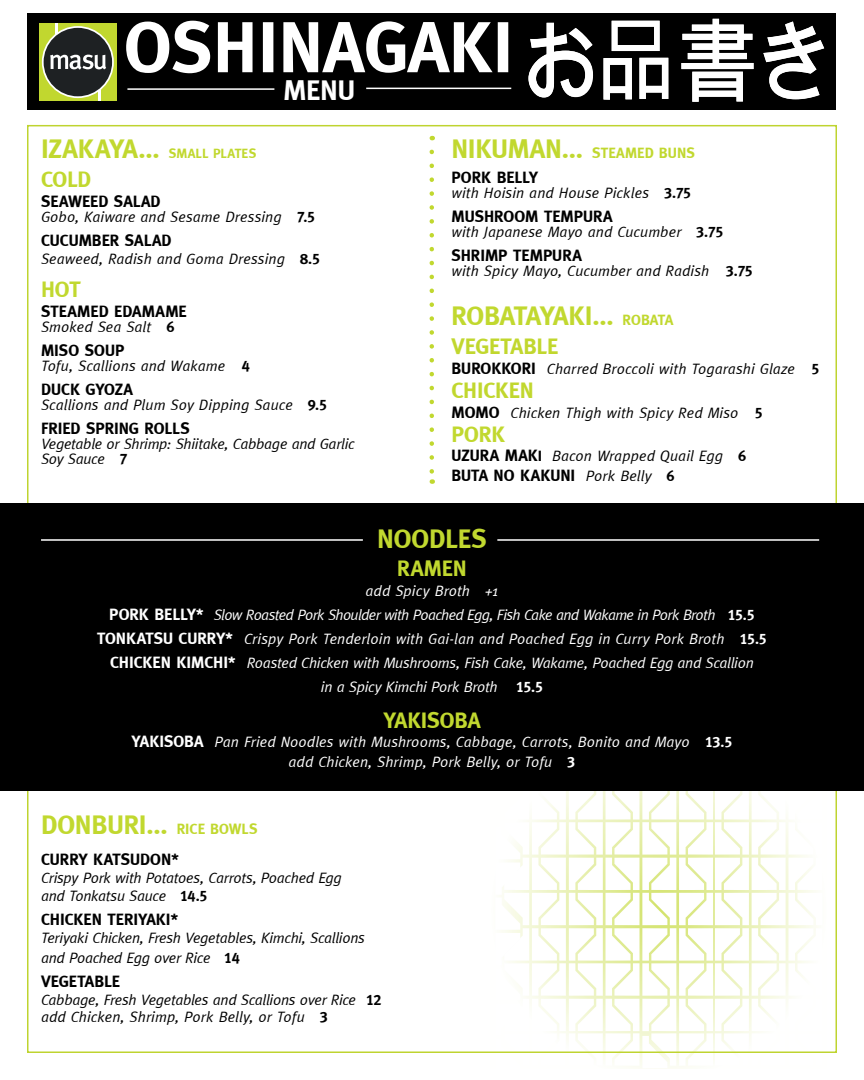
<style>
.page{position:relative;width:864px;height:1080px;background:#fff}
.page>*{position:absolute;margin:0;border:0;box-sizing:border-box;transform-origin:0 0}
.t1{font:700 72px "Meta";color:#fff}
.t2{font:28.5px "Meta Bold Caps";color:#fff}
.t3{font:700 27px "Meta";letter-spacing:-.01em;color:#c1d82f}
.t4{font:22.5px "Meta Bold Caps";letter-spacing:-.005em;color:#c1d82f}
.t5{font:22.5px "Meta Bold Caps";letter-spacing:-.005em;color:#c1d72e}
.t6{font:16.5px "Meta Bold Caps";color:#000}
.t7{font:italic 15px/16.5px "Meta";color:#000}
.t8{font:italic 15px/24px "Meta";letter-spacing:-.01em;color:#fff;text-align:center}
.t9{font:italic 15px/15px "Meta";letter-spacing:-.02em;color:#000}
.t10{font:italic 15px/19.5px "Meta";letter-spacing:.01em;color:#fff;text-align:center}
.t11{font:700 15px "Meta";letter-spacing:.005em;color:#c1d82f}
.t12{font:700 13.5px "Meta";letter-spacing:.01em;color:#c1d82f}
.s1{font-size:27px}
.s2{font-family:"Meta Bold Caps";font-style:normal}
.s3{font-size:15px}
.s4{font-family:"Meta Bold Caps";font-style:normal;font-size:16.5px}
.s5{font-family:"Meta";font-style:italic;font-size:15px}
</style>
<div class="page">
<div style="left:28px;top:14px;width:808px;height:96px;background:#000"></div>
<svg style="left:495px;top:790px;width:327px;height:279px"></svg>
<div style="left:0;top:503px;width:864px;height:287px;background:#000"></div>
<hr style="left:41px;top:539px;width:322px;height:2px;background:#fff">
<div style="left:39px;top:23px;width:78px;height:78px;background:#c1d72f"></div>
<hr style="left:98px;top:79px;width:2px;height:22px;background:#fff">
<hr style="left:56px;top:23px;width:2px;height:22px;background:#fff">
<svg style="left:42px;top:26px;width:72px;height:72px"></svg>
<div style="left:44px;top:28px;width:68px;height:68px;background:#1e2123;border-radius:50%"></div>
<svg style="left:50px;top:55px;width:56px;height:15px"></svg>
<svg style="left:528px;top:23px;width:65px;height:75px"></svg>
<svg style="left:603px;top:21px;width:65px;height:79px"></svg>
<svg style="left:681px;top:19px;width:73px;height:83px"></svg>
<svg style="left:763px;top:21px;width:61px;height:78px"></svg>
<hr style="left:127px;top:88px;width:147px;height:2px;background:#fff">
<hr style="left:366px;top:88px;width:145px;height:1px;background:#fff">
<svg style="left:430px;top:152px;width:4px;height:332px"></svg>
<hr style="left:497px;top:539px;width:322px;height:2px;background:#fff">
<h1 class="t1" style="left:124px;top:6px;width:391px">OSHINAGAKI</h1>
<h2 class="t2" style="left:283px;top:74px;width:73px">MENU</h2>
<p class="t12" style="left:41px;top:146px;width:217px"><span class="s1">IZAKAYA...</span> SMALL PLATES</p>
<h3 class="t4" style="left:41px;top:167px;width:52px">COLD</h3>
<p class="t6" style="left:41px;top:192px;width:121px">SEAWEED SALAD</p>
<p class="t7" style="left:41px;top:209px;width:276px">Gobo, Kaiware and Sesame Dressing <span class="s2">7.5</span></p>
<p class="t6" style="left:41px;top:231px;width:132px">CUCUMBER SALAD</p>
<p class="t7" style="left:41px;top:251px;width:281px">Seaweed, Radish and Goma Dressing <span class="s2">8.5</span></p>
<h3 class="t4" style="left:41px;top:276px;width:41px">HOT</h3>
<p class="t6" style="left:41px;top:302px;width:147px">STEAMED EDAMAME</p>
<p class="t7" style="left:41px;top:318px;width:135px">Smoked Sea Salt <span class="s2">6</span></p>
<p class="t6" style="left:41px;top:341px;width:85px">MISO SOUP</p>
<p class="t7" style="left:41px;top:357px;width:210px">Tofu, Scallions and Wakame <span class="s2">4</span></p>
<p class="t6" style="left:41px;top:380px;width:93px">DUCK GYOZA</p>
<p class="t7" style="left:41px;top:396px;width:288px">Scallions and Plum Soy Dipping Sauce <span class="s2">9.5</span></p>
<p class="t6" style="left:41px;top:419px;width:150px">FRIED SPRING ROLLS</p>
<p class="t9" style="left:41px;top:436px;width:315px">Vegetable or Shrimp: Shiitake, Cabbage and Garlic<br>Soy Sauce <span class="s2">7</span></p>
<p class="t11" style="left:451px;top:144px;width:245px"><span class="s1">NIKUMAN...</span> STEAMED BUNS</p>
<p class="t6" style="left:451px;top:168px;width:88px">PORK BELLY</p>
<p class="t7" style="left:451px;top:185px;width:241px">with Hoisin and House Pickles <span class="s2">3.75</span></p>
<p class="t6" style="left:451px;top:207px;width:163px">MUSHROOM TEMPURA</p>
<p class="t7" style="left:451px;top:224px;width:274px">with Japanese Mayo and Cucumber <span class="s2">3.75</span></p>
<p class="t6" style="left:451px;top:246px;width:132px">SHRIMP TEMPURA</p>
<p class="t7" style="left:451px;top:263px;width:303px">with Spicy Mayo, Cucumber and Radish <span class="s2">3.75</span></p>
<h3 class="t3" style="left:451px;top:300px;width:223px">ROBATAYAKI... <span class="s3">ROBATA</span></h3>
<h3 class="t5" style="left:451px;top:333px;width:108px">VEGETABLE</h3>
<p class="t7" style="left:451px;top:360px;width:370px"><span class="s4">BUROKKORI</span> Charred Broccoli with Togarashi Glaze <span class="s2">5</span></p>
<h3 class="t5" style="left:451px;top:377px;width:84px">CHICKEN</h3>
<p class="t7" style="left:451px;top:404px;width:313px"><span class="s4">MOMO</span> Chicken Thigh with Spicy Red Miso <span class="s2">5</span></p>
<h3 class="t4" style="left:451px;top:421px;width:55px">PORK</h3>
<p class="t7" style="left:451px;top:448px;width:296px"><span class="s4">UZURA MAK</span><span class="s2">I</span> Bacon Wrapped Quail Egg <span class="s2">6</span></p>
<p class="t6" style="left:451px;top:466px;width:225px">BUTA NO KAKUNI <span class="s5">Pork Belly</span> <span class="s3">6</span></p>
<h3 class="t3" style="left:377px;top:523px;width:111px">NOODLES</h3>
<h3 class="t4" style="left:397px;top:556px;width:71px">RAMEN</h3>
<p class="t8" style="left:97px;top:579px;width:671px">add Spicy Broth +1<br><span class="s4">PORK BELLY*</span> Slow Roasted Pork Shoulder with Poached Egg, Fish Cake and Wakame in Pork Broth <span class="s2">15.5<br></span><span class="s4">TONKATSU CURRY*</span> Crispy Pork Tenderloin with Gai-lan and Poached Egg in Curry Pork Broth <span class="s2">15.5<br></span><span class="s4">CHICKEN KIMCHI*</span> Roasted Chicken with Mushrooms, Fish Cake, Wakame, Poached Egg and Scallion<br>in a Spicy Kimchi Pork Broth <span class="s2">15.5</span></p>
<h3 class="t4" style="left:383px;top:707px;width:99px">YAKISOBA</h3>
<p class="t10" style="left:132px;top:732px;width:602px"><span class="s4">YAKISOBA</span> Pan Fried Noodles with Mushrooms, Cabbage, Carrots, Bonito and Mayo <span class="s2">13.5 </span>add Chicken, Shrimp, Pork Belly, or Tofu <span class="s2">3</span></p>
<h3 class="t3" style="left:41px;top:809px;width:218px">DONBURI... <span class="s3">RICE BOWLS</span></h3>
<p class="t6" style="left:41px;top:850px;width:140px">CURRY KATSUDON*</p>
<p class="t9" style="left:41px;top:869px;width:302px;line-height:18px">Crispy Pork with Potatoes, Carrots, Poached Egg and Tonkatsu Sauce <span class="s2">14.5</span></p>
<p class="t6" style="left:41px;top:910px;width:139px">CHICKEN TERIYAKI*</p>
<p class="t9" style="left:41px;top:928px;width:325px;line-height:19.8px">Teriyaki Chicken, Fresh Vegetables, Kimchi, Scallions and Poached Egg over Rice <span class="s2">14</span></p>
<p class="t6" style="left:41px;top:972px;width:81px">VEGETABLE</p>
<p class="t7" style="left:41px;top:991px;width:342px">Cabbage, Fresh Vegetables and Scallions over Rice <span class="s2">12 </span>add Chicken, Shrimp, Pork Belly, or Tofu <span class="s2">3</span></p>
</div>
